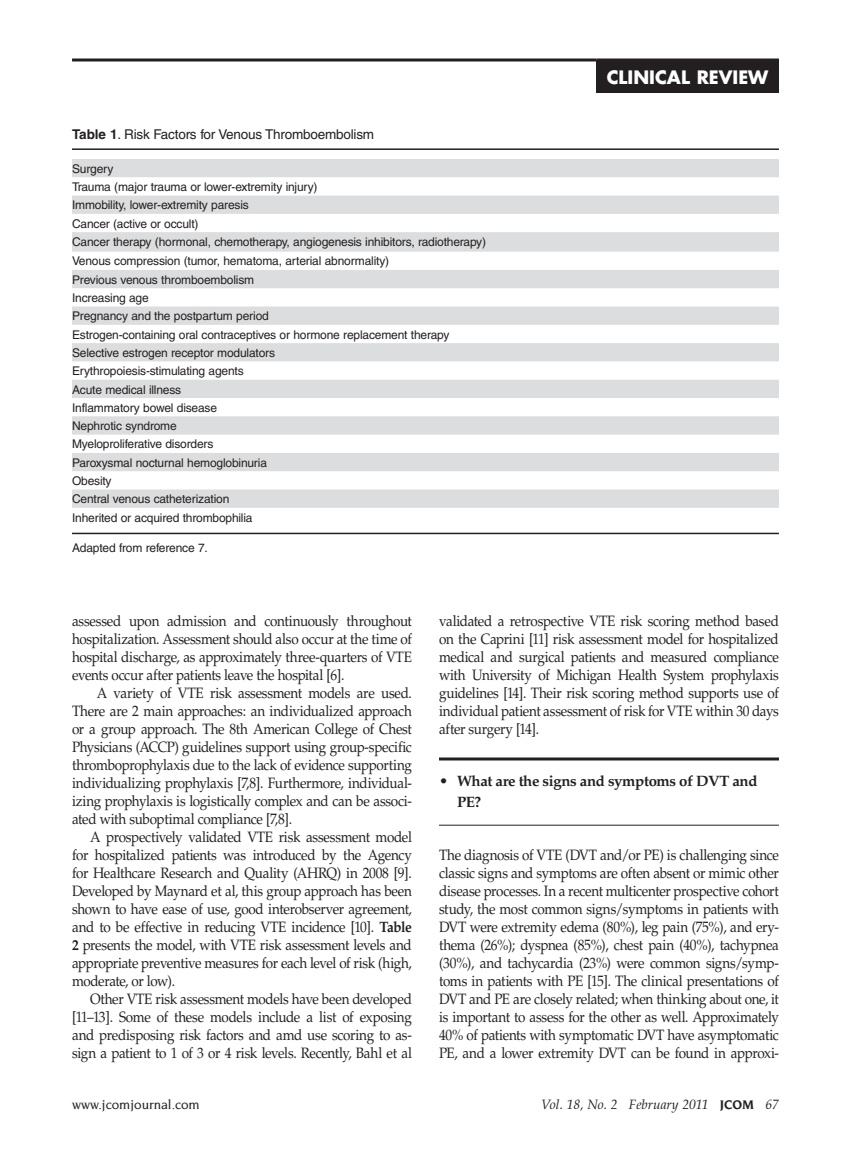
<style>
.page{position:relative;width:851px;height:1161px;background:#fff}
.page>*{position:absolute;margin:0;border:0;box-sizing:border-box;transform-origin:0 0}
.t1{font:700 18px "Futura";color:#fff}
.t2{font:15px/18px "Palatino";letter-spacing:-.025em;color:#231f20;text-align:justify;scale:.9 1}
.t3{font:700 15px/21px "Palatino";letter-spacing:-.025em;color:#231f20}
.t4{font:13.5px "Helvetica";letter-spacing:-.015em;color:#231f20}
.t5{font:italic 13.5px "Palatino";color:#231f20}
.t6{font:500 13.5px "Novarese";color:#231f20}
.t7{font:12px/18.3px "Helvetica";letter-spacing:-.015em;color:#231f20}
.s1{font-weight:700}
.s2{font-family:"Novarese";font-weight:700;font-style:normal}
</style>
<div class="page">
<div style="left:596px;top:60px;width:182px;height:33px;background:#231f20"></div>
<svg style="left:72px;top:58px;width:524px;height:4px;background:#595657"></svg>
<svg style="left:596px;top:58px;width:182px;height:2px"></svg>
<hr style="left:439px;top:758px;width:339px;height:2px;background:#231f20">
<hr style="left:439px;top:825px;width:339px;height:1px;background:#231f20">
<hr style="left:72px;top:148px;width:707px;height:2px;background:#231f20">
<svg style="left:72px;top:159px;width:707px;height:349px;fill:#dcddde"></svg>
<hr style="left:72px;top:533px;width:707px;height:1px;background:#231f20">
<p class="t4" style="left:72px;top:127px;width:304px"><span class="s1">Table 1</span>. Risk Factors for Venous Thromboembolism</p>
<p class="t7" style="left:72px;top:159px;width:415px">Surgery<br>Trauma (major trauma or lower-extremity injury)<br>Immobility, lower-extremity paresis<br>Cancer (active or occult)<br>Cancer therapy (hormonal, chemotherapy, angiogenesis inhibitors, radiotherapy)</p>
<p class="t7" style="left:72px;top:252px;width:379px">Venous compression (tumor, hematoma, arterial abnormality)<br>Previous venous thromboembolism<br>Increasing age<br>Pregnancy and the postpartum period<br>Estrogen-containing oral contraceptives or hormone replacement therapy Selective estrogen receptor modulators<br>Erythropoiesis-stimulating agents<br>Acute medical illness<br>Inflammatory bowel disease<br>Nephrotic syndrome<br>Myeloproliferative disorders<br>Paroxysmal nocturnal hemoglobinuria<br>Obesity<br>Central venous catheterization<br>Inherited or acquired thrombophilia</p>
<p class="t7" style="left:72px;top:539px;width:137px">Adapted from reference 7.</p>
<p class="t1" style="left:606px;top:64px;width:163px">CLINICAL REVIEW</p>
<p class="t2" style="left:72px;top:612px;width:379px">assessed upon admission and continuously throughout hospitalization. Assessment should also occur at the time of hospital discharge, as approximately three-quarters of VTE events occur after patients leave the hospital [6].</p>
<p class="t2" style="left:72px;top:684px;width:379px;text-indent:25px">A variety of VTE risk assessment models are used.<br>There are 2 main approaches: an individualized approach or a group approach. The 8th American College of Chest Physicians (ACCP) guidelines support using group-specific thromboprophylaxis due to the lack of evidence supporting individualizing prophylaxis [7,8]. Furthermore, individual&shy;izing prophylaxis is logistically complex and can be associ&shy;ated with suboptimal compliance [7,8].</p>
<p class="t2" style="left:72px;top:828px;width:379px;text-indent:18px">A prospectively validated VTE risk assessment model for hospitalized patients was introduced by the Agency for Healthcare Research and Quality (AHRQ) in 2008 [9].<br>Developed by Maynard et al, this group approach has been shown to have ease of use, good interobserver agreement, and to be effective in reducing VTE incidence [10]. <span class="s1">Table 2</span> presents the model, with VTE risk assessment levels and appropriate preventive measures for each level of risk (high, moderate, or low).</p>
<p class="t2" style="left:72px;top:990px;width:379px;text-indent:18px">Other VTE risk assessment models have been developed [11–13]. Some of these models include a list of exposing and predisposing risk factors and amd use scoring to as&shy;sign a patient to 1 of 3 or 4 risk levels. Recently, Bahl et al</p>
<p class="t2" style="left:439px;top:612px;width:379px">validated a retrospective VTE risk scoring method based on the Caprini [11] risk assessment model for hospitalized medical and surgical patients and measured compliance with University of Michigan Health System prophylaxis guidelines [14]. Their risk scoring method supports use of individual patient assessment of risk for VTE within 30 days after surgery [14].</p>
<p class="t3" style="left:457px;top:771px;width:302px;text-indent:-18px">• What are the signs and symptoms of DVT and<br>PE?</p>
<p class="t2" style="left:439px;top:846px;width:379px">The diagnosis of VTE (DVT and/or PE) is challenging since classic signs and symptoms are often absent or mimic other disease processes. In a recent multicenter prospective cohort study, the most common signs/symptoms in patients with DVT were extremity edema (80%), leg pain (75%), and ery&shy;thema (26%); dyspnea (85%), chest pain (40%), tachypnea (30%), and tachycardia (23%) were common signs/symp&shy;toms in patients with PE [15]. The clinical presentations of DVT and PE are closely related; when thinking about one, it is important to assess for the other as well. Approximately 40% of patients with symptomatic DVT have asymptomatic PE, and a lower extremity DVT can be found in approxi-</p>
<p class="t6" style="left:72px;top:1097px;width:129px">www.jcomjournal.com</p>
<p class="t5" style="left:541px;top:1096px;width:239px">Vol. 18, No. 2 February 2011 <span class="s2">JCOM</span> 67</p>
</div>
